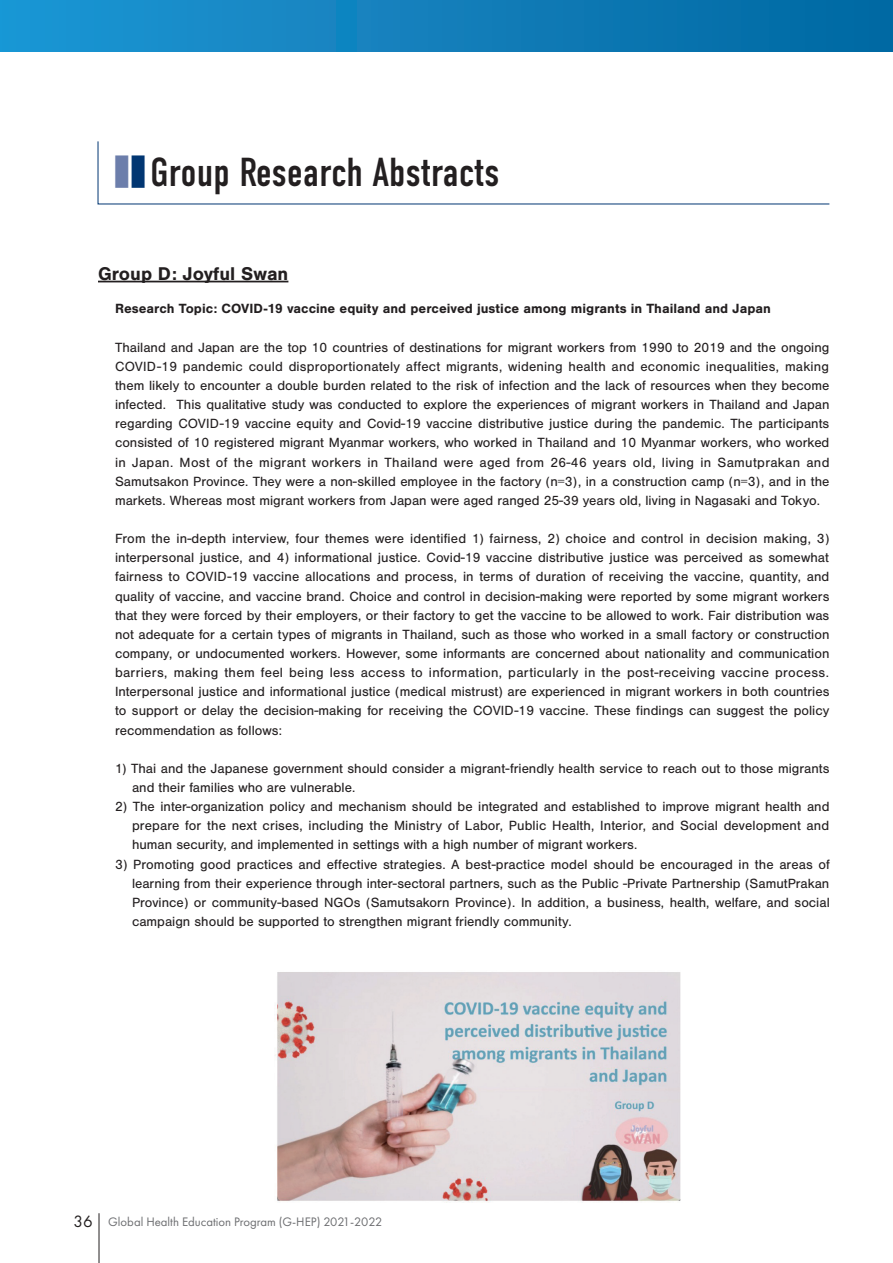
<style>
.page{position:relative;width:893px;height:1263px;background:#fff}
.page>*{position:absolute;margin:0;border:0;box-sizing:border-box;transform-origin:0 0}
.t1{font:40.35px "DIN Condensed";color:#231f20}
.t2{font:700 19.2px "Nimbus San";color:#231f20}
.t3{font:13.8px/19.2px "Nimbus San";color:#231f20;text-align:justify}
.t4{font:700 13.8px "Nimbus San";color:#231f20}
.t5{font:12.75px "Futura PT";color:#6c6d70}
.s1{font-family:"Koz Min Pr 6 N";color:#6c7eab}
.s2{font-family:"Koz Min Pr 6 N";color:#013672}
.s3{font-size:16.95px;color:#231f20}
</style>
<div class="page">
<hr style="left:99px;top:1213px;width:1px;height:50px;background:#231f20">
<div style="left:0;top:0;width:893px;height:51px;background:linear-gradient(to right,#1e96d4,#0268a1)"></div>
<hr style="left:98px;top:281px;width:190px;height:1px;background:#231f20">
<svg style="left:98px;top:141px;width:732px;height:63px"></svg>
<img style="left:275px;top:972px;width:406px;height:231px">
<h1 class="t1" style="left:114px;top:149px;width:387px"><span class="s1">■</span><span class="s2">■</span> Group Research Abstracts</h1>
<h2 class="t2" style="left:98px;top:262px;width:192px">Group D: Joyful Swan</h2>
<p class="t4" style="left:115px;top:301px;width:657px">Research Topic: COVID-19 vaccine equity and perceived justice among migrants in Thailand and Japan</p>
<p class="t3" style="left:115px;top:338px;width:716px">Thailand and Japan are the top 10 countries of destinations for migrant workers from 1990 to 2019 and the ongoing COVID-19 pandemic could disproportionately affect migrants, widening health and economic inequalities, making them likely to encounter a double burden related to the risk of infection and the lack of resources when they become infected. This qualitative study was conducted to explore the experiences of migrant workers in Thailand and Japan regarding COVID-19 vaccine equity and Covid-19 vaccine distributive justice during the pandemic. The participants consisted of 10 registered migrant Myanmar workers, who worked in Thailand and 10 Myanmar workers, who worked in Japan. Most of the migrant workers in Thailand were aged from 26-46 years old, living in Samutprakan and Samutsakon Province. They were a non-skilled employee in the factory (n=3), in a construction camp (n=3), and in the markets. Whereas most migrant workers from Japan were aged ranged 25-39 years old, living in Nagasaki and Tokyo.</p>
<p class="t3" style="left:115px;top:529px;width:716px">From the in-depth interview, four themes were identified 1) fairness, 2) choice and control in decision making, 3) interpersonal justice, and 4) informational justice. Covid-19 vaccine distributive justice was perceived as somewhat fairness to COVID-19 vaccine allocations and process, in terms of duration of receiving the vaccine, quantity, and quality of vaccine, and vaccine brand. Choice and control in decision-making were reported by some migrant workers that they were forced by their employers, or their factory to get the vaccine to be allowed to work. Fair distribution was not adequate for a certain types of migrants in Thailand, such as those who worked in a small factory or construction company, or undocumented workers. However, some informants are concerned about nationality and communication barriers, making them feel being less access to information, particularly in the post-receiving vaccine process.<br>Interpersonal justice and informational justice (medical mistrust) are experienced in migrant workers in both countries to support or delay the decision-making for receiving the COVID-19 vaccine. These findings can suggest the policy recommendation as follows:</p>
<p class="t3" style="left:132px;top:759px;width:699px;text-indent:-17px">1) Thai and the Japanese government should consider a migrant-friendly health service to reach out to those migrants and their families who are vulnerable.</p>
<p class="t3" style="left:132px;top:797px;width:699px;text-indent:-17px">2) The inter-organization policy and mechanism should be integrated and established to improve migrant health and prepare for the next crises, including the Ministry of Labor, Public Health, Interior, and Social development and human security, and implemented in settings with a high number of migrant workers.</p>
<p class="t3" style="left:132px;top:854px;width:699px;text-indent:-17px">3) Promoting good practices and effective strategies. A best-practice model should be encouraged in the areas of learning from their experience through inter-sectoral partners, such as the Public -Private Partnership (SamutPrakan Province) or community-based NGOs (Samutsakorn Province). In addition, a business, health, welfare, and social campaign should be supported to strengthen migrant friendly community.</p>
<p class="t5" style="left:74px;top:1214px;width:310px"><span class="s3">36</span> Global Health Education Program (G-HEP) 2021-2022</p>
</div>
